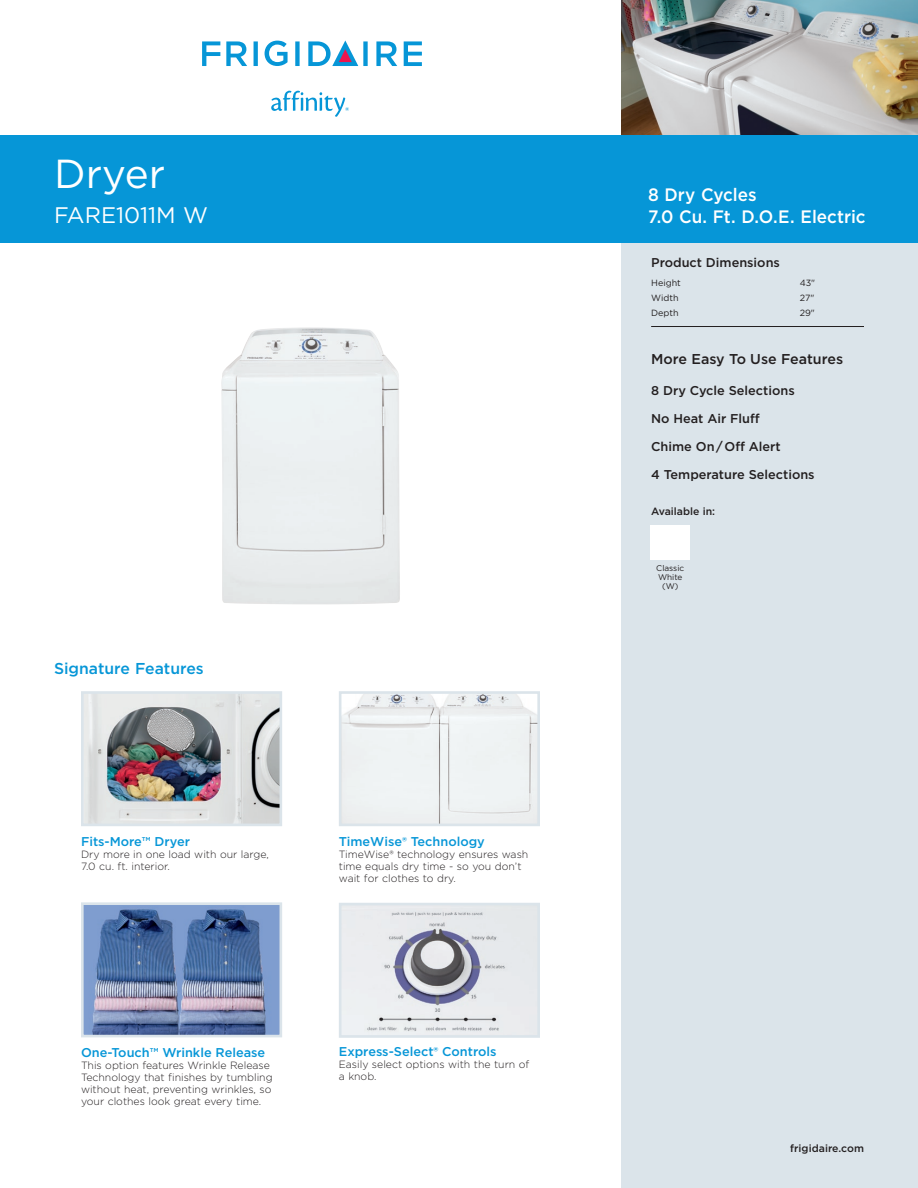
<style>
.page{position:relative;width:918px;height:1188px;background:#fff}
.page>*{position:absolute;margin:0;border:0;box-sizing:border-box;transform-origin:0 0}
.t1{font:40.5px "Gotham";color:#fff}
.t2{font:22.5px "Gotham";color:#fff}
.t3{font:500 18px/22.5px "Gotham";color:#fff;scale:.95 1}
.t4{font:500 15.75px "Gotham";color:#0696d7}
.t5{font:500 14.25px "Gotham";color:#231f20}
.t6{font:500 12.75px/27.8px "Gotham";color:#231f20}
.t7{font:500 12.75px "Gotham";color:#0696d7}
.t8{font:300 10.5px/12px "Gotham";color:#231f20}
.t9{font:500 10.5px "Gotham";color:#231f20}
.t10{font:9px "Gotham";color:#231f20}
.t11{font:8.25px/9px "Gotham";color:#231f20;text-align:center}
</style>
<div class="page">
<div style="left:621px;top:0;width:297px;height:1188px;background:#dbe4ea"></div>
<svg style="left:265px;top:41px;width:23px;height:25px"></svg>
<svg style="left:404px;top:41px;width:18px;height:25px"></svg>
<svg style="left:202px;top:41px;width:18px;height:25px"></svg>
<svg style="left:226px;top:41px;width:21px;height:25px"></svg>
<svg style="left:254px;top:41px;width:4px;height:25px"></svg>
<svg style="left:295px;top:41px;width:5px;height:25px"></svg>
<svg style="left:376px;top:41px;width:21px;height:25px"></svg>
<svg style="left:308px;top:40px;width:60px;height:26px"></svg>
<svg style="left:271px;top:91px;width:78px;height:26px"></svg>
<img style="left:621px;top:0;width:297px;height:135px">
<div style="left:0;top:135px;width:918px;height:108px;background:#0696d7"></div>
<hr style="left:651px;top:326px;width:213px;height:1px;background:#231f20">
<img style="left:252px;top:327px;width:121px;height:6px">
<img style="left:85px;top:695px;width:193px;height:127px">
<div style="left:81px;top:691px;width:201px;height:135px;border:3px solid #dbe4ea"></div>
<img style="left:343px;top:695px;width:193px;height:127px">
<div style="left:339px;top:691px;width:201px;height:135px;border:3px solid #dbe4ea"></div>
<img style="left:85px;top:906px;width:193px;height:127px">
<div style="left:81px;top:902px;width:201px;height:135px;border:3px solid #dbe4ea"></div>
<img style="left:343px;top:907px;width:193px;height:127px">
<div style="left:339px;top:903px;width:201px;height:135px;border:3px solid #dbe4ea"></div>
<img style="left:221px;top:333px;width:179px;height:271px">
<div style="left:650px;top:526px;width:40px;height:34px;background:#fff"></div>
<h1 class="t1" style="left:54px;top:147px;width:113px">Dryer</h1>
<h2 class="t2" style="left:54px;top:201px;width:156px">FARE1011M W</h2>
<h3 class="t4" style="left:54px;top:658px;width:151px">Signature Features</h3>
<p class="t7" style="left:81px;top:833px;width:111px">Fits-More™ Dryer</p>
<p class="t8" style="left:81px;top:848px;width:189px">Dry more in one load with our large,<br>7.0 cu. ft. interior.</p>
<p class="t7" style="left:81px;top:1044px;width:186px">One-Touch™ Wrinkle Release</p>
<p class="t8" style="left:81px;top:1059px;width:193px">This option features Wrinkle Release Technology that finishes by tumbling without heat, preventing wrinkles, so your clothes look great every time.</p>
<p class="t7" style="left:339px;top:833px;width:148px">TimeWise® Technology</p>
<p class="t8" style="left:339px;top:848px;width:191px">TimeWise® technology ensures wash time equals dry time - so you don’t wait for clothes to dry.</p>
<p class="t7" style="left:339px;top:1043px;width:159px">Express-Select® Controls</p>
<p class="t8" style="left:339px;top:1058px;width:192px">Easily select options with the turn of a knob.</p>
<h3 class="t3" style="left:648px;top:183px;width:231px">8 Dry Cycles<br>7.0 Cu. Ft. D.O.E. Electric</h3>
<p class="t6" style="left:651px;top:249px;width:130px">Product Dimensions</p>
<p class="t10" style="left:651px;top:277px;width:31px">Height</p>
<p class="t10" style="left:800px;top:277px;width:17px">43"</p>
<p class="t10" style="left:651px;top:292px;width:29px">Width</p>
<p class="t10" style="left:800px;top:292px;width:16px">27"</p>
<p class="t10" style="left:651px;top:307px;width:29px">Depth</p>
<p class="t10" style="left:800px;top:307px;width:17px">29"</p>
<h3 class="t5" style="left:651px;top:349px;width:193px">More Easy To Use Features</h3>
<p class="t6" style="left:651px;top:377px;width:165px">8 Dry Cycle Selections<br>No Heat Air Fluff<br>Chime On / Off Alert<br>4 Temperature Selections</p>
<p class="t9" style="left:651px;top:505px;width:65px">Available in:</p>
<p class="t11" style="left:656px;top:563px;width:30px">Classic<br>White (W)</p>
<p class="t9" style="left:790px;top:1141px;width:75px">frigidaire.com</p>
</div>
